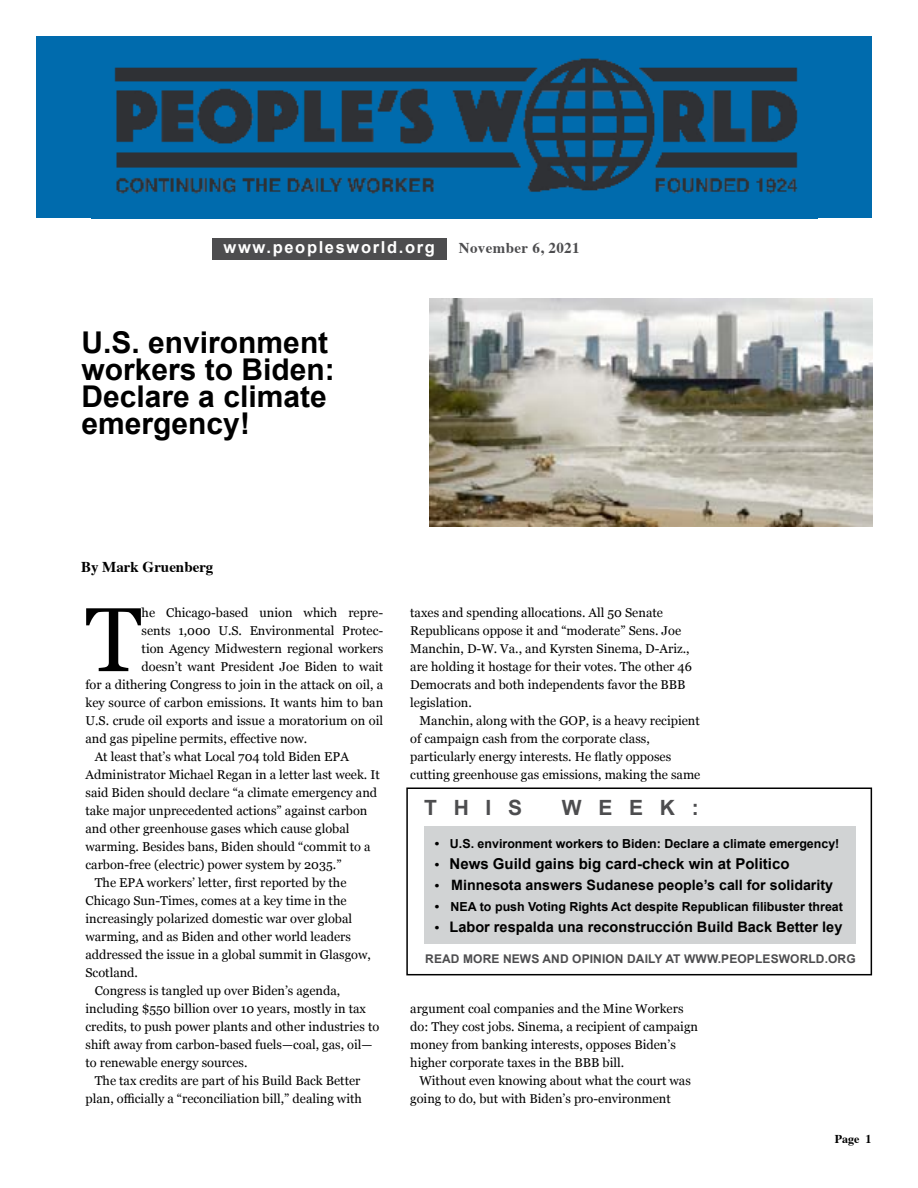
<style>
.page{position:relative;width:918px;height:1188px;background:#fff}
.page>*{position:absolute;margin:0;border:0;box-sizing:border-box;transform-origin:0 0}
.t1{font:90.75px "Georgia";color:#000}
.t2{font:700 30px/27px "Arial";color:#000}
.t3{font:700 21px "Arial";letter-spacing:.8em;color:#4d4d4f}
.t4{font:700 16.5px "Arial";letter-spacing:.1em;color:#fff}
.t5{font:700 15px "Arial";color:#000}
.t6{font:700 15px "Times";color:#000}
.t7{font:700 15px "Times";letter-spacing:.025em;color:#4d4d4f}
.t8{font:700 14.55px "Arial";color:#000}
.t9{font:700 14.25px "Arial";color:#000}
.t10{font:12.75px/18px "Georgia";color:#000}
.t11{font:700 12.45px "Arial";color:#000}
.t12{font:700 12px "Arial";letter-spacing:.01em;color:#4d4d4f}
.t13{font:700 12px "Times";color:#000}
.s1{font-size:12.75px}
</style>
<div class="page">
<div style="left:212px;top:238px;width:235px;height:21px;background:#4d4d4f"></div>
<div style="left:424px;top:826px;width:432px;height:118px;background:#d1d3d4"></div>
<div style="left:406px;top:788px;width:466px;height:187px;border:2px solid #000"></div>
<img style="left:430px;top:298px;width:442px;height:229px">
<div style="left:37px;top:37px;width:835px;height:181px;background:#006bad"></div>
<img style="left:114px;top:58px;width:684px;height:136px">
<p class="t4" style="left:224px;top:237px;width:213px">www.peoplesworld.org</p>
<p class="t7" style="left:459px;top:234px;width:122px">November 6, 2021</p>
<h2 class="t2" style="left:82px;top:330px;width:255px">U.S. environment workers to Biden:<br>Declare a climate emergency!</h2>
<p class="t6" style="left:81px;top:553px;width:134px">By Mark Gruenberg</p>
<h1 class="t1" style="left:86px;top:574px;width:58px">T</h1>
<p class="t10" style="left:142px;top:603px;width:243px">he Chicago-based union which repre-</p>
<p class="t10" style="left:142px;top:621px;width:243px">sents 1,000 U.S. Environmental Protec-</p>
<p class="t10" style="left:142px;top:639px;width:243px">tion Agency Midwestern regional workers</p>
<p class="t10" style="left:142px;top:657px;width:243px">doesn’t want President Joe Biden to wait</p>
<p class="t10" style="left:86px;top:675px;width:299px">for a dithering Congress to join in the attack on oil, a</p>
<p class="t10" style="left:86px;top:693px;width:299px">key source of carbon emissions. It wants him to ban</p>
<p class="t10" style="left:86px;top:711px;width:299px">U.S. crude oil exports and issue a moratorium on oil</p>
<p class="t10" style="left:86px;top:729px;width:223px">and gas pipeline permits, effective now.</p>
<p class="t10" style="left:95px;top:747px;width:256px">At least that’s what Local 704 told Biden EPA</p>
<p class="t10" style="left:86px;top:765px;width:296px">Administrator Michael Regan in a letter last week. It</p>
<p class="t10" style="left:86px;top:783px;width:293px">said Biden should declare “a climate emergency and</p>
<p class="t10" style="left:86px;top:801px;width:284px">take major unprecedented actions” against carbon</p>
<p class="t10" style="left:86px;top:819px;width:265px">and other greenhouse gases which cause global</p>
<p class="t10" style="left:86px;top:837px;width:287px">warming. Besides bans, Biden should “commit to a</p>
<p class="t10" style="left:86px;top:855px;width:258px">carbon-free (electric) power system by 2035.”</p>
<p class="t10" style="left:95px;top:873px;width:253px">The EPA workers’ letter, first reported by the</p>
<p class="t10" style="left:86px;top:891px;width:263px">Chicago Sun-Times, comes at a key time in the</p>
<p class="t10" style="left:86px;top:909px;width:268px">increasingly polarized domestic war over global</p>
<p class="t10" style="left:86px;top:927px;width:267px">warming, and as Biden and other world leaders</p>
<p class="t10" style="left:86px;top:945px;width:287px">addressed the issue in a global summit in Glasgow,</p>
<p class="t10" style="left:86px;top:963px;width:54px">Scotland.</p>
<p class="t10" style="left:95px;top:981px;width:247px">Congress is tangled up over Biden’s agenda,</p>
<p class="t10" style="left:86px;top:999px;width:282px">including $550 billion over 10 years, mostly in tax</p>
<p class="t10" style="left:86px;top:1017px;width:295px">credits, to push power plants and other industries to</p>
<p class="t10" style="left:86px;top:1035px;width:288px">shift away from carbon-based fuels—coal, gas, oil—</p>
<p class="t10" style="left:86px;top:1053px;width:164px">to renewable energy sources.</p>
<p class="t10" style="left:95px;top:1071px;width:267px">The tax credits are part of his Build Back Better</p>
<p class="t10" style="left:86px;top:1089px;width:278px">plan, officially a “reconciliation bill,” dealing with</p>
<p class="t10" style="left:410px;top:603px;width:283px">taxes and spending allocations. All 50 Senate Republicans oppose it and “moderate” Sens. Joe Manchin, D-W. Va., and Kyrsten Sinema, D-Ariz., are holding it hostage for their votes. The other 46<br>Democrats and both independents favor the BBB legislation.</p>
<p class="t10" style="left:410px;top:711px;width:292px;text-indent:9px">Manchin, along with the GOP, is a heavy recipient of campaign cash from the corporate class, particularly energy interests. He flatly opposes cutting greenhouse gas emissions, making the same</p>
<h3 class="t3" style="left:424px;top:794px;width:97px">this</h3>
<h3 class="t3" style="left:562px;top:794px;width:139px">week:</h3>
<p class="t11" style="left:435px;top:835px;width:406px"><span class="s1">•</span> U.S. environment workers to Biden: Declare a climate emergency!</p>
<p class="t5" style="left:435px;top:854px;width:356px"><span class="s1">•</span> News Guild gains big card-check win at Politico</p>
<p class="t9" style="left:435px;top:875px;width:400px"><span class="s1">•</span> Minnesota answers Sudanese people’s call for solidarity</p>
<p class="t11" style="left:435px;top:898px;width:410px"><span class="s1">•</span> NEA to push Voting Rights Act despite Republican filibuster threat</p>
<p class="t8" style="left:435px;top:917px;width:409px"><span class="s1">•</span> Labor respalda una reconstrucción Build Back Better ley</p>
<p class="t12" style="left:425px;top:951px;width:430px">read more news and opinion daily at www.peoplesworld.org</p>
<p class="t10" style="left:410px;top:999px;width:289px">argument coal companies and the Mine Workers do: They cost jobs. Sinema, a recipient of campaign money from banking interests, opposes Biden’s higher corporate taxes in the BBB bill.</p>
<p class="t10" style="left:410px;top:1071px;width:282px;text-indent:9px">Without even knowing about what the court was going to do, but with Biden’s pro-environment</p>
<p class="t13" style="left:835px;top:1127px;width:38px">Page 1</p>
</div>
